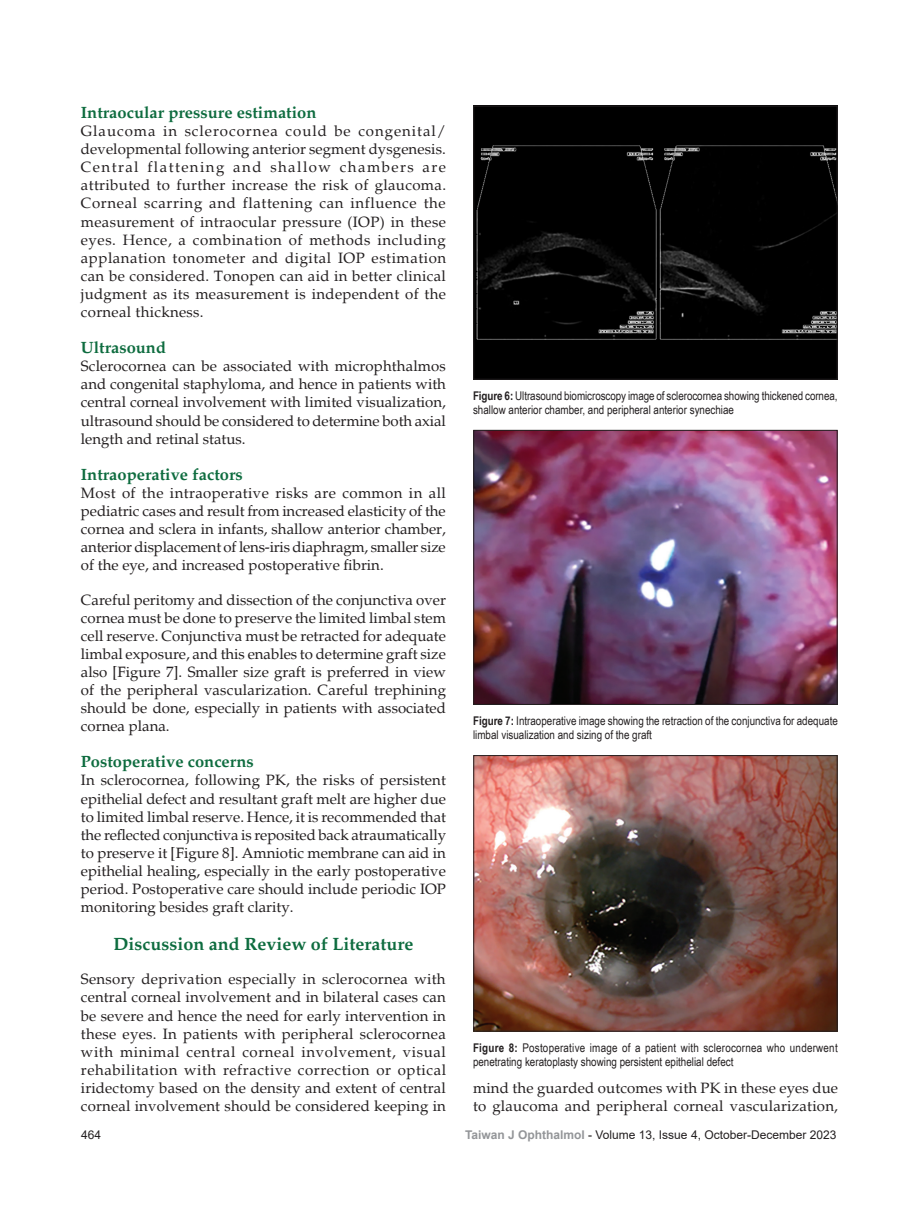
<style>
.page{position:relative;width:919px;height:1217px;background:#fff}
.page>*{position:absolute;margin:0;border:0;box-sizing:border-box;transform-origin:0 0}
.t1{font:700 18px "Palatino";color:#0e6c3f}
.t2{font:700 16.5px "Palatino";color:#0e6c3f}
.TX{font:15px/18.1px "Palatino";color:#231f20;text-align:justify}
.FGC{font:12px/14.4px "Arial Narrow";color:#231f20}
.t3{font:12px "Arial";color:#231f20}
.s1{font-weight:700}
.s2{font-weight:700;color:#939598}
</style>
<div class="page">
<img style="left:475px;top:108px;width:360px;height:269px">
<div style="left:473px;top:106px;width:364px;height:273px;border:1px solid #231f20"></div>
<img style="left:475px;top:432px;width:360px;height:270px">
<div style="left:473px;top:430px;width:364px;height:274px;border:1px solid #231f20"></div>
<img style="left:475px;top:757px;width:360px;height:272px">
<div style="left:473px;top:755px;width:364px;height:276px;border:1px solid #231f20"></div>
<h2 class="t2" style="left:81px;top:103px;width:237px">Intraocular pressure estimation</h2>
<p class="TX" style="left:81px;top:122px;width:367px">Glaucoma in sclerocornea could be congenital/ developmental following anterior segment dysgenesis.<br>Central flattening and shallow chambers are attributed to further increase the risk of glaucoma.<br>Corneal scarring and flattening can influence the measurement of intraocular pressure (IOP) in these eyes. Hence, a combination of methods including applanation tonometer and digital IOP estimation can be considered. Tonopen can aid in better clinical judgment as its measurement is independent of the corneal thickness.</p>
<h2 class="t2" style="left:81px;top:338px;width:87px">Ultrasound</h2>
<p class="TX" style="left:81px;top:357px;width:366px">Sclerocornea can be associated with microphthalmos and congenital staphyloma, and hence in patients with central corneal involvement with limited visualization, ultrasound should be considered to determine both axial length and retinal status.</p>
<h2 class="t2" style="left:81px;top:464px;width:163px">Intraoperative factors</h2>
<p class="TX" style="left:81px;top:484px;width:366px">Most of the intraoperative risks are common in all pediatric cases and result from increased elasticity of the cornea and sclera in infants, shallow anterior chamber, anterior displacement of lens‑iris diaphragm, smaller size of the eye, and increased postoperative fibrin.</p>
<p class="TX" style="left:81px;top:590px;width:366px">Careful peritomy and dissection of the conjunctiva over cornea must be done to preserve the limited limbal stem cell reserve. Conjunctiva must be retracted for adequate limbal exposure, and this enables to determine graft size also [Figure 7]. Smaller size graft is preferred in view of the peripheral vascularization. Careful trephining should be done, especially in patients with associated cornea plana.</p>
<h2 class="t2" style="left:81px;top:752px;width:174px">Postoperative concerns</h2>
<p class="TX" style="left:81px;top:771px;width:367px">In sclerocornea, following PK, the risks of persistent epithelial defect and resultant graft melt are higher due to limited limbal reserve. Hence, it is recommended that the reflected conjunctiva is reposited back atraumatically to preserve it [Figure 8]. Amniotic membrane can aid in epithelial healing, especially in the early postoperative period. Postoperative care should include periodic IOP monitoring besides graft clarity.</p>
<h1 class="t1" style="left:113px;top:933px;width:301px">Discussion and Review of Literature</h1>
<p class="TX" style="left:81px;top:970px;width:367px">Sensory deprivation especially in sclerocornea with central corneal involvement and in bilateral cases can be severe and hence the need for early intervention in these eyes. In patients with peripheral sclerocornea with minimal central corneal involvement, visual rehabilitation with refractive correction or optical iridectomy based on the density and extent of central corneal involvement should be considered keeping in</p>
<p class="FGC" style="left:473px;top:387px;width:366px"><span class="s1">Figure 6:</span> Ultrasound biomicroscopy image of sclerocornea showing thickened cornea, shallow anterior chamber, and peripheral anterior synechiae</p>
<p class="FGC" style="left:473px;top:712px;width:366px"><span class="s1">Figure 7:</span> Intraoperative image showing the retraction of the conjunctiva for adequate limbal visualization and sizing of the graft</p>
<p class="FGC" style="left:473px;top:1039px;width:366px"><span class="s1">Figure 8:</span> Postoperative image of a patient with sclerocornea who underwent penetrating keratoplasty showing persistent epithelial defect</p>
<p class="TX" style="left:473px;top:1078px;width:366px">mind the guarded outcomes with PK in these eyes due to glaucoma and peripheral corneal vascularization,</p>
<p class="t3" style="left:81px;top:1125px;width:22px">464</p>
<p class="t3" style="left:465px;top:1125px;width:373px"><span class="s2">Taiwan J Ophthalmol</span> - Volume 13, Issue 4, October-December 2023</p>
</div>
